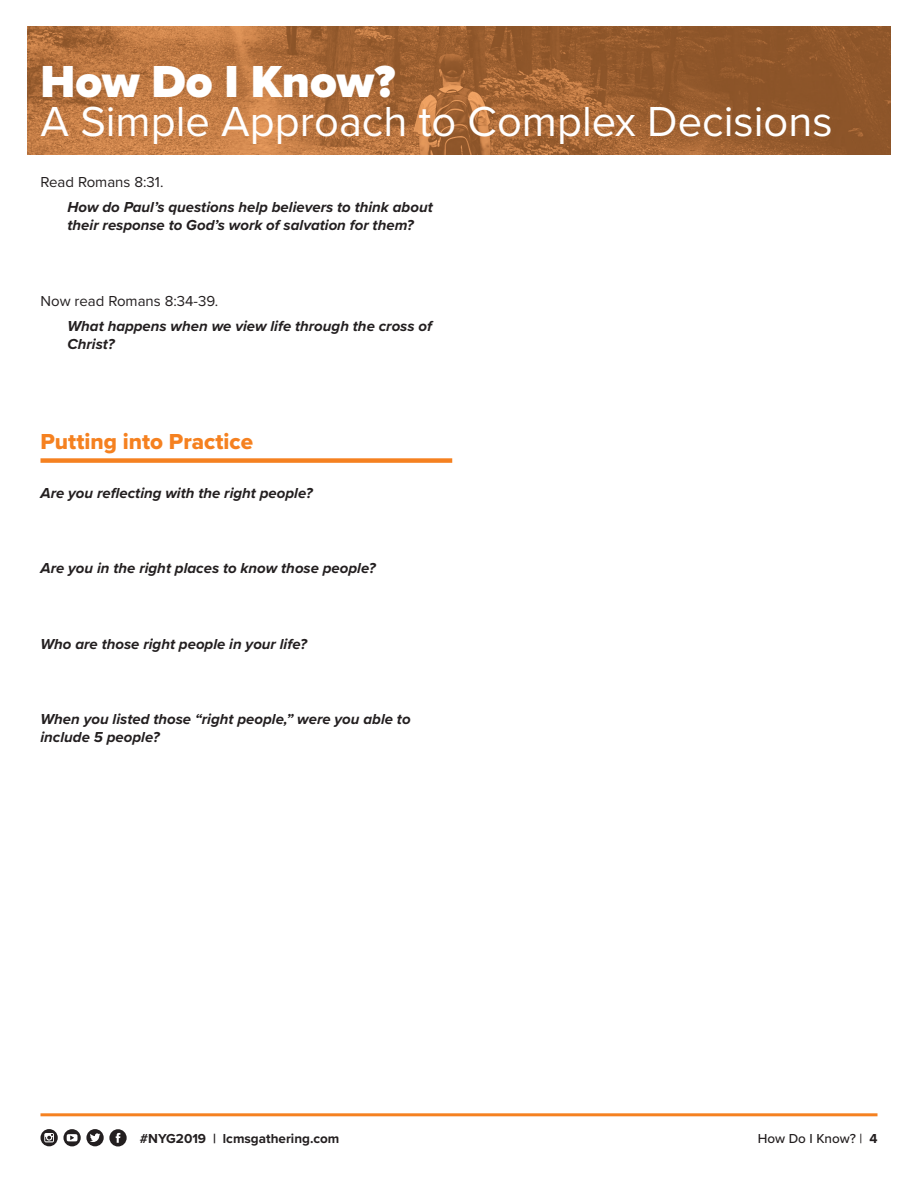
<style>
.page{position:relative;width:918px;height:1188px;background:#fff}
.page>*{position:absolute;margin:0;border:0;box-sizing:border-box;transform-origin:0 0}
.t1{font:900 46.5px "Proxima Nova";color:#fff}
.t2{font:43.5px "Proxima Nova";color:#fff}
.t3{font:22.5px "Proxima Nova Extrabld";color:#f58120}
.t4{font:italic 700 15px/18px "Proxima Nova";color:#231f20}
.t5{font:15px "Proxima Nova";color:#231f20}
.t6{font:700 13.5px "Proxima Nova";color:#231f20}
.t7{font:500 13.5px "Proxima Nova";color:#231f20}
.s1{font-weight:700}
</style>
<div class="page">
<img style="left:27px;top:27px;width:864px;height:127px">
<hr style="left:40px;top:1113px;width:838px;height:3px;background:#f58120">
<svg style="left:40px;top:1129px;width:87px;height:17px"></svg>
<div style="left:40px;top:458px;width:412px;height:5px;background:#f58120"></div>
<h1 class="t1" style="left:40px;top:47px;width:356px">How Do I Know?</h1>
<h2 class="t2" style="left:40px;top:89px;width:794px">A Simple Approach to Complex Decisions</h2>
<p class="t5" style="left:40px;top:171px;width:124px">Read Romans 8:31.</p>
<p class="t4" style="left:68px;top:198px;width:367px">How do Paul’s questions help believers to think about their response to God’s work of salvation for them?</p>
<p class="t5" style="left:40px;top:290px;width:179px">Now read Romans 8:34-39.</p>
<p class="t4" style="left:68px;top:317px;width:366px">What happens when we view life through the cross of<br>Christ?</p>
<h3 class="t3" style="left:40px;top:425px;width:214px">Putting into Practice</h3>
<p class="t4" style="left:40px;top:484px;width:274px">Are you reflecting with the right people?</p>
<p class="t4" style="left:40px;top:559px;width:337px">Are you in the right places to know those people?</p>
<p class="t4" style="left:40px;top:635px;width:268px">Who are those right people in your life?</p>
<p class="t4" style="left:40px;top:710px;width:372px">When you listed those “right people,” were you able to include 5 people?</p>
<p class="t6" style="left:140px;top:1129px;width:201px">#NYG2019 | lcmsgathering.com</p>
<p class="t7" style="left:758px;top:1129px;width:121px">How Do I Know? | <span class="s1">4</span></p>
</div>
